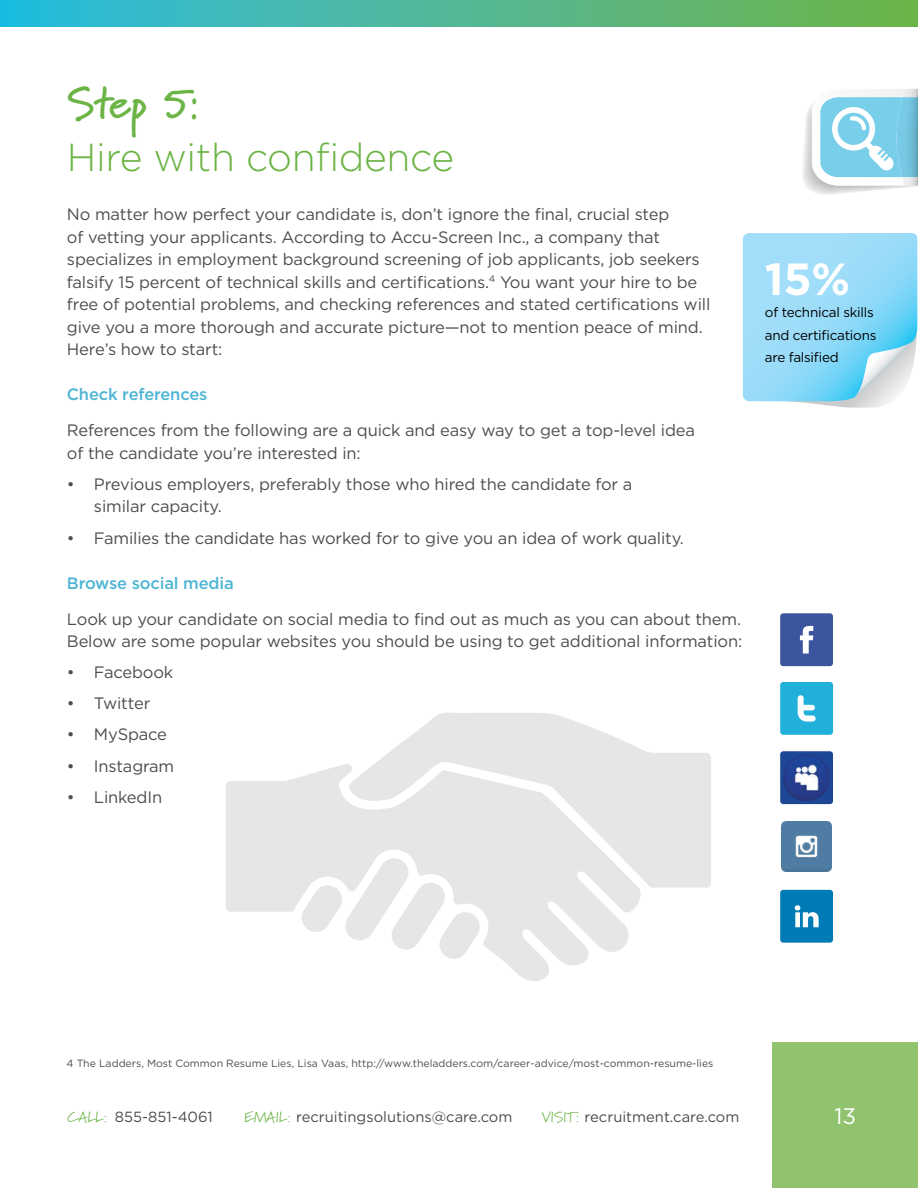
<style>
.page{position:relative;width:918px;height:1188px;background:#fff}
.page>*{position:absolute;margin:0;border:0;box-sizing:border-box;transform-origin:0 0}
.t1{font:700 45px "Marydale";color:#6cb445}
.t2{font:700 45px "Gotham";color:#fff}
.t3{font:300 39px "Gotham";letter-spacing:-.01em;color:#6cb445}
.t4{font:22.5px "Gotham";color:#fff}
.t5{font:16.5px/22.5px "Gotham";letter-spacing:-.01em;color:#4d4d4f}
.t6{font:500 16.5px "Gotham";letter-spacing:-.01em;color:#4eb5d5}
.t7{font:14.7px "Gotham";color:#4d4d4f}
.t8{font:13.5px/22.5px "Gotham";letter-spacing:-.02em;color:#000}
.t9{font:10.5px "Gotham";color:#4d4d4f}
.s1{font-family:"Marydale";color:#6cb445}
</style>
<div class="page">
<div style="left:0;top:0;width:918px;height:27px;background:linear-gradient(to right,#2abbe1,#73b348)"></div>
<div style="left:773px;top:1043px;width:145px;height:145px;background:#91c26d"></div>
<div style="left:780px;top:613px;width:53px;height:53px;background:#3b559f;border-radius:3px"></div>
<svg style="left:800px;top:626px;width:13px;height:28px"></svg>
<div style="left:780px;top:682px;width:53px;height:53px;background:#21b0da;border-radius:3px"></div>
<svg style="left:798px;top:695px;width:18px;height:27px"></svg>
<div style="left:780px;top:751px;width:53px;height:53px;background:#1e4696;border-radius:3px"></div>
<div style="left:780px;top:890px;width:53px;height:53px;background:#017bb6;border-radius:3px"></div>
<svg style="left:795px;top:905px;width:24px;height:22px"></svg>
<img style="left:782px;top:822px;width:49px;height:50px">
<img style="left:783px;top:754px;width:47px;height:47px">
<svg style="left:743px;top:233px;width:174px;height:175px;background:#9cdbf6"></svg>
<svg style="left:226px;top:712px;width:485px;height:269px;fill:#e6e6e6"></svg>
<svg style="left:802px;top:89px;width:116px;height:106px"></svg>
<h1 class="t1" style="left:67px;top:76px;width:135px">Step 5:</h1>
<h2 class="t3" style="left:67px;top:132px;width:389px">Hire with confidence</h2>
<p class="t5" style="left:67px;top:203px;width:645px">No matter how perfect your candidate is, don’t ignore the final, crucial step<br>of vetting your applicants. According to Accu-Screen Inc., a company that specializes in employment background screening of job applicants, job seekers falsify 15 percent of technical skills and certifications.<sup>4</sup> You want your hire to be free of potential problems, and checking references and stated certifications will give you a more thorough and accurate picture—not to mention peace of mind.<br>Here’s how to start:</p>
<p class="t6" style="left:67px;top:384px;width:142px">Check references</p>
<p class="t5" style="left:67px;top:419px;width:630px">References from the following are a quick and easy way to get a top-level idea of the candidate you’re interested in:</p>
<p class="t5" style="left:94px;top:472px;width:540px;text-indent:-27px">• Previous employers, preferably those who hired the candidate for a similar capacity.</p>
<p class="t5" style="left:67px;top:526px;width:619px">• Families the candidate has worked for to give you an idea of work quality.</p>
<p class="t6" style="left:67px;top:572px;width:168px">Browse social media</p>
<p class="t5" style="left:67px;top:607px;width:677px">Look up your candidate on social media to find out as much as you can about them.<br>Below are some popular websites you should be using to get additional information:</p>
<p class="t5" style="left:67px;top:661px;width:108px">• Facebook</p>
<p class="t5" style="left:67px;top:692px;width:85px">• Twitter</p>
<p class="t5" style="left:67px;top:723px;width:102px">• MySpace</p>
<p class="t5" style="left:67px;top:754px;width:109px">• Instagram</p>
<p class="t5" style="left:67px;top:785px;width:97px">• LinkedIn</p>
<h1 class="t2" style="left:765px;top:249px;width:87px">15%</h1>
<p class="t8" style="left:765px;top:301px;width:113px">of technical skills and certifications are falsified</p>
<p class="t9" style="left:66px;top:1056px;width:649px">4 The Ladders, Most Common Resume Lies, Lisa Vaas, http://www.theladders.com/career-advice/most-common-resume-lies</p>
<p class="t7" style="left:68px;top:1108px;width:147px"><span class="s1">CALL:</span> 855-851-4061</p>
<p class="t7" style="left:244px;top:1108px;width:269px"><span class="s1">EMAIL:</span> recruitingsolutions@care.com</p>
<p class="t7" style="left:542px;top:1108px;width:199px"><span class="s1">VISIT:</span> recruitment.care.com</p>
<h3 class="t4" style="left:835px;top:1102px;width:23px">13</h3>
</div>
